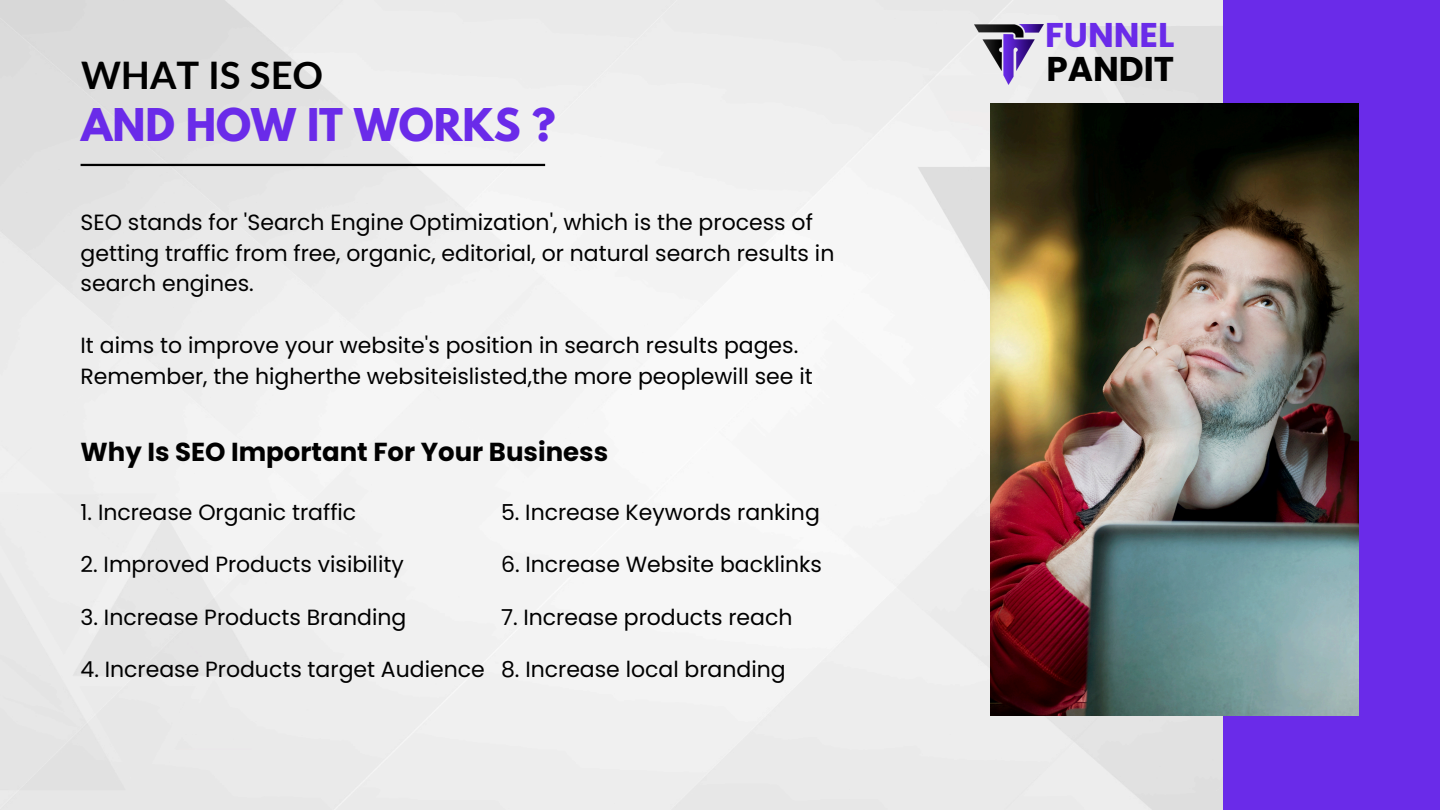
<style>
.page{position:relative;width:1440px;height:810px;background:#fff}
.page>*{position:absolute;margin:0;border:0;box-sizing:border-box;transform-origin:0 0}
.t1{font:700 40px "League Spartan";color:#6a2be9}
.t2{font:700 38px "Lato";color:#000}
.t3{font:700 34.3px "Poppins";color:#6a2be9}
.t4{font:700 34.3px "Poppins";color:#000}
.t5{font:700 26px "Poppins";color:#010101}
.t6{font:22px/30.8px "Poppins";color:#000}
</style>
<div class="page">
<img style="left:0;top:0;width:1223px;height:810px">
<div style="left:1223px;top:0;width:217px;height:810px;background:#6a2be9"></div>
<img style="left:990px;top:103px;width:369px;height:613px">
<hr style="left:81px;top:164px;width:464px;height:2px;background:#000">
<img style="left:974px;top:24px;width:69px;height:60px">
<h1 class="t2" style="left:81px;top:52px;width:244px">WHAT IS SEO</h1>
<p class="t1" style="left:81px;top:105px;width:476px">AND HOW IT WORKS ?</p>
<p class="t6" style="left:81px;top:207px;width:755px">SEO stands for 'Search Engine Optimization', which is the process of getting traffic from free, organic, editorial, or natural search results in search engines.</p>
<p class="t6" style="left:81px;top:330px;width:734px">It aims to improve your website's position in search results pages.<br>Remember, the higherthe websiteislisted,the more peoplewill see it</p>
<h3 class="t5" style="left:81px;top:434px;width:529px">Why Is SEO Important For Your Business</h3>
<p class="t6" style="left:81px;top:496px;width:277px">1. Increase Organic traffic</p>
<p class="t6" style="left:81px;top:549px;width:325px">2. Improved Products visibility</p>
<p class="t6" style="left:81px;top:601px;width:327px">3. Increase Products Branding</p>
<p class="t6" style="left:81px;top:654px;width:406px">4. Increase Products target Audience</p>
<p class="t6" style="left:501px;top:496px;width:320px">5. Increase Keywords ranking</p>
<p class="t6" style="left:501px;top:549px;width:322px">6. Increase Website backlinks</p>
<p class="t6" style="left:501px;top:601px;width:293px">7. Increase products reach</p>
<p class="t6" style="left:501px;top:654px;width:286px">8. Increase local branding</p>
<p class="t3" style="left:1045px;top:11px;width:131px">FUNNEL</p>
<h3 class="t4" style="left:1046px;top:45px;width:129px">PANDIT</h3>
</div>
